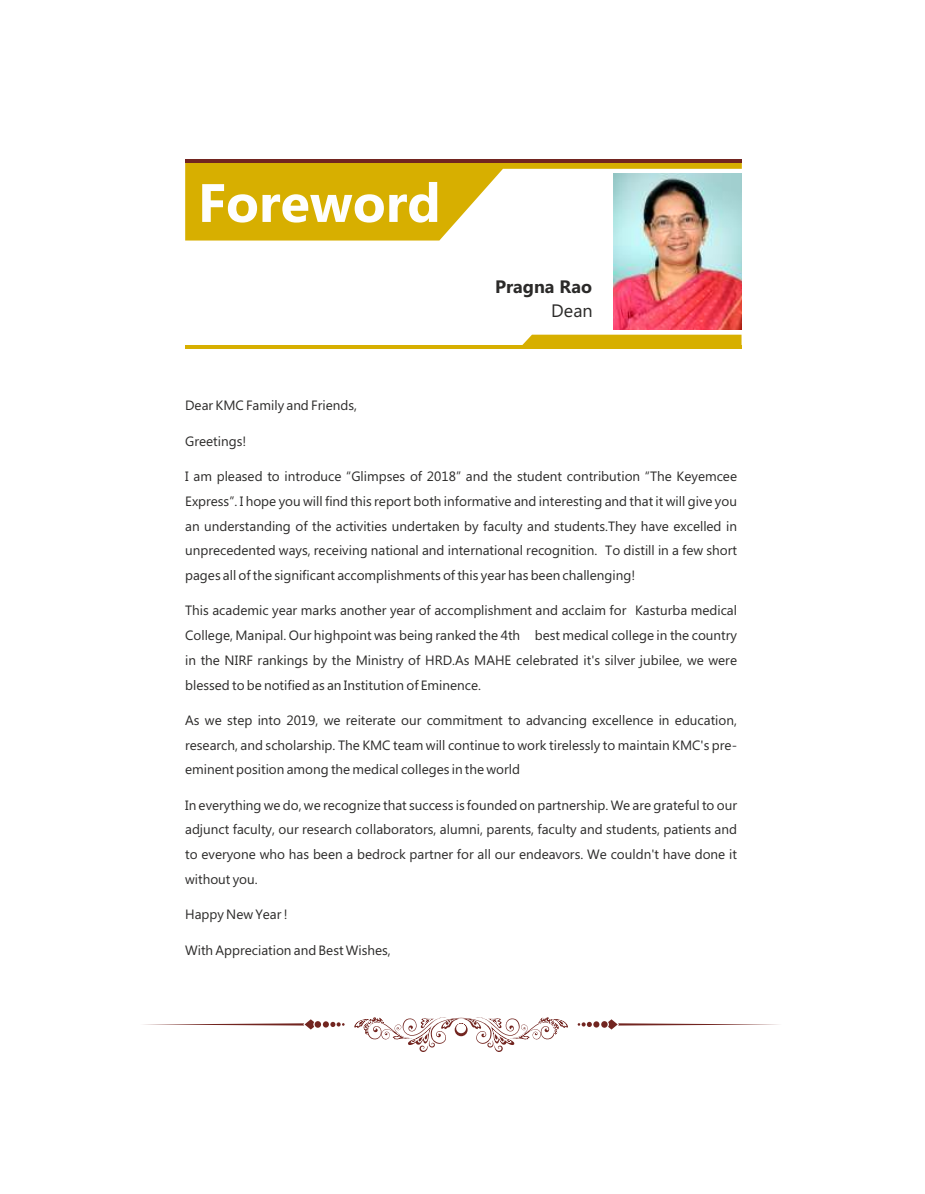
<style>
.page{position:relative;width:925px;height:1194px;background:#fff}
.page>*{position:absolute;margin:0;border:0;box-sizing:border-box;transform-origin:0 0}
.t1{font:700 54px "Microsoft New Tai Lue";color:#fefefe}
.t2{font:700 18px "Microsoft New Tai Lue";color:#2b2a29}
.t3{font:18px "Microsoft New Tai Lue";color:#2b2a29}
.t4{font:13.5px/24.8px "Microsoft New Tai Lue";color:#2b2a29;text-align:justify}
</style>
<div class="page">
<svg style="left:185px;top:162px;width:556px;height:78px"></svg>
<hr style="left:185px;top:159px;width:556px;height:3px;background:#722520">
<img style="left:614px;top:174px;width:127px;height:156px">
<svg style="left:143px;top:1019px;width:201px;height:10px"></svg>
<svg style="left:577px;top:1019px;width:202px;height:10px"></svg>
<svg style="left:354px;top:1017px;width:214px;height:35px"></svg>
<div style="left:522px;top:335px;width:219px;height:10px;background:#d7af00"></div>
<hr style="left:185px;top:345px;width:556px;height:3px;background:#d7af00">
<h1 class="t1" style="left:198px;top:181px;width:244px">Foreword</h1>
<h2 class="t2" style="left:495px;top:279px;width:99px">Pragna Rao</h2>
<h2 class="t3" style="left:551px;top:303px;width:43px">Dean</h2>
<p class="t4" style="left:185px;top:394px;width:173px">Dear KMC Family and Friends,</p>
<p class="t4" style="left:185px;top:430px;width:63px">Greetings!</p>
<p class="t4" style="left:185px;top:465px;width:553px">I am pleased to introduce “Glimpses of 2018” and the student contribution “The Keyemcee Express”. I hope you will find this report both informative and interesting and that it will give you an understanding of the activities undertaken by faculty and students.They have excelled in unprecedented ways, receiving national and international recognition. To distill in a few short pages all of the significant accomplishments of this year has been challenging!</p>
<p class="t4" style="left:185px;top:599px;width:553px">This academic year marks another year of accomplishment and acclaim for Kasturba medical College, Manipal. Our highpoint was being ranked the 4th best medical college in the country in the NIRF rankings by the Ministry of HRD.As MAHE celebrated it's silver jubilee, we were blessed to be notified as an Institution of Eminence.</p>
<p class="t4" style="left:185px;top:709px;width:553px">As we step into 2019, we reiterate our commitment to advancing excellence in education, research, and scholarship. The KMC team will continue to work tirelessly to maintain KMC's pre&shy;eminent position among the medical colleges in the world</p>
<p class="t4" style="left:185px;top:793px;width:553px">In everything we do, we recognize that success is founded on partnership. We are grateful to our adjunct faculty, our research collaborators, alumni, parents, faculty and students, patients and to everyone who has been a bedrock partner for all our endeavors. We couldn't have done it without you.</p>
<p class="t4" style="left:185px;top:903px;width:104px">Happy New Year !</p>
<p class="t4" style="left:185px;top:938px;width:207px">With Appreciation and Best Wishes,</p>
</div>
